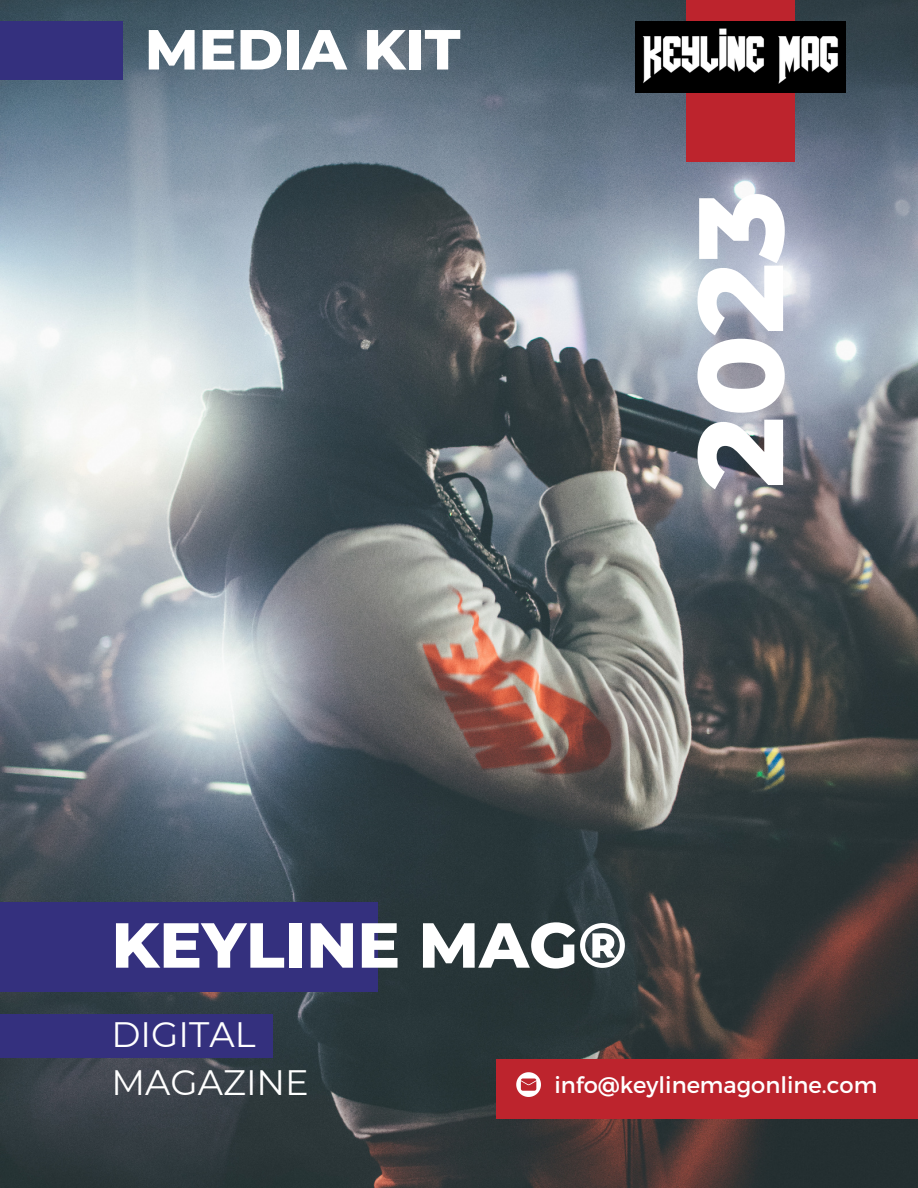
<style>
.page{position:relative;width:918px;height:1188px;background:#fff}
.page>*{position:absolute;margin:0;border:0;box-sizing:border-box;transform-origin:0 0}
.t1{font:800 120px "Montserrat";color:#fff}
.t2{font:800 63.45px "Montserrat";color:#fff}
.t3{font:800 56.4px "Montserrat";color:#fff}
.t4{font:35.25px/48.8px "Montserrat";color:#fff}
.t5{font:22.65px "Montserrat";color:#fff}
</style>
<div class="page">
<img style="left:0;top:0;width:918px;height:1188px">
<div style="left:0;top:902px;width:378px;height:89px;background:#34307e"></div>
<div style="left:687px;top:0;width:108px;height:161px;background:#bd242d"></div>
<div style="left:0;top:21px;width:123px;height:59px;background:#34307e"></div>
<div style="left:497px;top:1059px;width:421px;height:59px;background:#bd242d"></div>
<svg style="left:516px;top:1072px;width:25px;height:25px"></svg>
<div style="left:0;top:1014px;width:272px;height:44px;background:#34307e"></div>
<img style="left:636px;top:21px;width:210px;height:71px">
<h3 class="t3" style="left:145px;top:15px;width:317px">MEDIA KIT</h3>
<h1 class="t1" style="left:667px;top:489px;width:300px;rotate:-90deg">2023</h1>
<h2 class="t2" style="left:112px;top:906px;width:517px">KEYLINE MAG®</h2>
<h3 class="t4" style="left:112px;top:1010px;width:199px">DIGITAL<br>MAGAZINE</h3>
<p class="t5" style="left:554px;top:1070px;width:324px">info@keylinemagonline.com</p>
</div>
